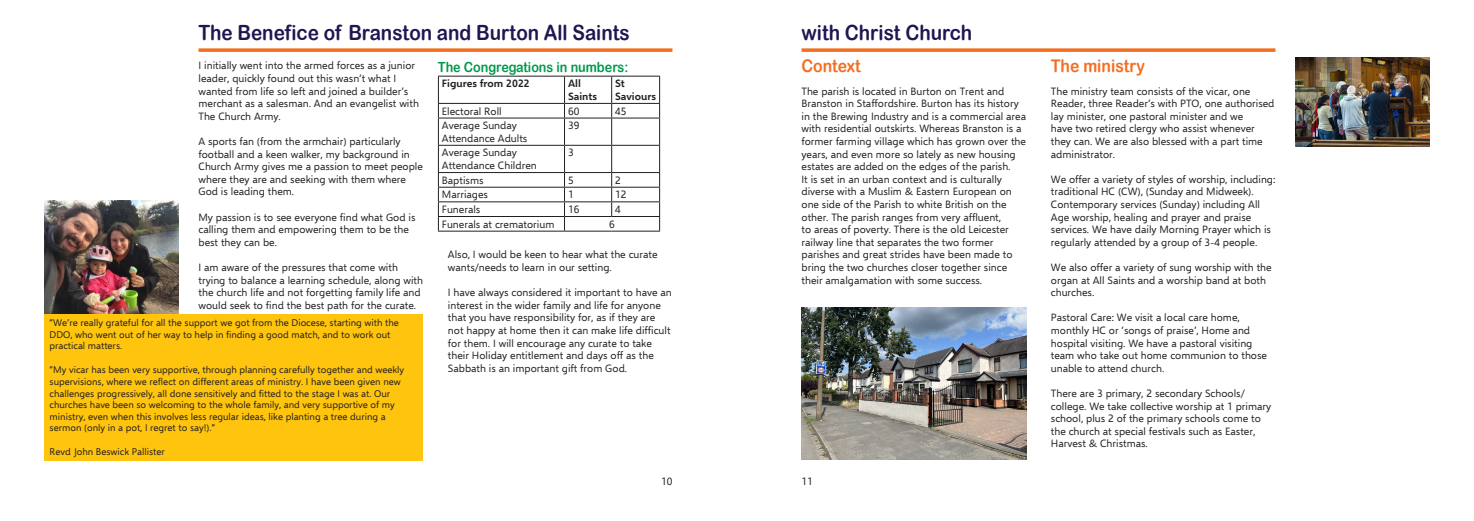
<style>
.page{position:relative;width:1474px;height:521px;background:#fff}
.page>*{position:absolute;margin:0;border:0;box-sizing:border-box;transform-origin:0 0}
.t1{font:21px "Arial Rounded MT Bold";color:#211651;scale:.9 1}
.Heading_1{font:17.5px "Arial Rounded MT Bold";color:#f36e21;scale:.9 1}
.Heading_2{font:14px "Arial Rounded MT Bold";color:#00994b;scale:.9 1}
.Body_Text{font:10.5px/12.6px "Selawik";color:#231f20}
.Body_Text-2{font:600 10.5px/12.6px "Selawik";color:#231f20}
.Body_Text-3{font:9.62px/11.5px "Selawik";color:#231f20}
</style>
<div class="page">
<svg style="left:198px;top:48px;width:474px;height:4px;background:#f47f3c"></svg>
<svg style="left:801px;top:48px;width:474px;height:4px;background:#f47f3c"></svg>
<hr style="left:438px;top:76px;width:126px;height:1px;background:#231f20">
<hr style="left:564px;top:76px;width:47px;height:1px;background:#231f20">
<hr style="left:611px;top:76px;width:49px;height:1px;background:#231f20">
<hr style="left:438px;top:103px;width:126px;height:1px;background:#231f20">
<hr style="left:564px;top:103px;width:47px;height:1px;background:#231f20">
<hr style="left:611px;top:103px;width:49px;height:1px;background:#231f20">
<hr style="left:438px;top:118px;width:126px;height:1px;background:#231f20">
<hr style="left:564px;top:118px;width:47px;height:1px;background:#231f20">
<hr style="left:611px;top:118px;width:49px;height:1px;background:#231f20">
<hr style="left:438px;top:145px;width:126px;height:1px;background:#231f20">
<hr style="left:564px;top:145px;width:47px;height:1px;background:#231f20">
<hr style="left:611px;top:145px;width:49px;height:1px;background:#231f20">
<hr style="left:438px;top:172px;width:126px;height:1px;background:#231f20">
<hr style="left:564px;top:172px;width:47px;height:1px;background:#231f20">
<hr style="left:611px;top:172px;width:49px;height:1px;background:#231f20">
<hr style="left:438px;top:187px;width:126px;height:1px;background:#231f20">
<hr style="left:564px;top:187px;width:47px;height:1px;background:#231f20">
<hr style="left:611px;top:187px;width:49px;height:1px;background:#231f20">
<hr style="left:438px;top:201px;width:126px;height:1px;background:#231f20">
<hr style="left:564px;top:201px;width:47px;height:1px;background:#231f20">
<hr style="left:611px;top:201px;width:49px;height:1px;background:#231f20">
<svg style="left:611px;top:77px;width:1px;height:139px"></svg>
<hr style="left:438px;top:216px;width:126px;height:1px;background:#231f20">
<svg style="left:438px;top:77px;width:1px;height:154px"></svg>
<hr style="left:564px;top:216px;width:47px;height:1px;background:#231f20">
<svg style="left:564px;top:77px;width:1px;height:154px"></svg>
<hr style="left:611px;top:216px;width:49px;height:1px;background:#231f20">
<svg style="left:659px;top:77px;width:1px;height:154px"></svg>
<hr style="left:438px;top:231px;width:126px;height:1px;background:#231f20">
<hr style="left:564px;top:231px;width:47px;height:1px;background:#231f20">
<hr style="left:611px;top:231px;width:49px;height:1px;background:#231f20">
<img style="left:45px;top:201px;width:134px;height:113px">
<div style="left:45px;top:314px;width:378px;height:147px;background:#fec40e"></div>
<img style="left:1295px;top:57px;width:134px;height:89px">
<img style="left:801px;top:308px;width:225px;height:152px">
<p class="t1" style="left:198px;top:20px;width:480px">The Benefice of Branston and Burton All Saints</p>
<p class="t1" style="left:801px;top:20px;width:191px">with Christ Church</p>
<p class="Heading_2" style="left:438px;top:59px;width:213px">The Congregations in numbers:</p>
<p class="Body_Text-2" style="left:442px;top:78px;width:89px">Figures from 2022</p>
<p class="Body_Text-2" style="left:568px;top:78px;width:30px">All<br>Saints</p>
<p class="Body_Text-2" style="left:615px;top:78px;width:42px">St<br>Saviours</p>
<p class="Body_Text" style="left:442px;top:105px;width:61px">Electoral Roll</p>
<p class="Body_Text" style="left:568px;top:105px;width:13px">60</p>
<p class="Body_Text" style="left:615px;top:105px;width:13px">45</p>
<p class="Body_Text" style="left:442px;top:119px;width:87px">Average Sunday<br>Attendance Adults</p>
<p class="Body_Text" style="left:568px;top:119px;width:13px">39</p>
<p class="Body_Text" style="left:442px;top:147px;width:96px">Average Sunday<br>Attendance Children</p>
<p class="Body_Text" style="left:568px;top:147px;width:7px">3</p>
<p class="Body_Text" style="left:442px;top:174px;width:43px">Baptisms</p>
<p class="Body_Text" style="left:568px;top:174px;width:7px">5</p>
<p class="Body_Text" style="left:615px;top:174px;width:7px">2</p>
<p class="Body_Text" style="left:442px;top:189px;width:48px">Marriages</p>
<p class="Body_Text" style="left:568px;top:189px;width:7px">1</p>
<p class="Body_Text" style="left:615px;top:189px;width:13px">12</p>
<p class="Body_Text" style="left:442px;top:203px;width:40px">Funerals</p>
<p class="Body_Text" style="left:568px;top:203px;width:13px">16</p>
<p class="Body_Text" style="left:615px;top:203px;width:7px">4</p>
<p class="Body_Text" style="left:442px;top:218px;width:114px">Funerals at crematorium</p>
<p class="Body_Text" style="left:609px;top:218px;width:7px">6</p>
<p class="Heading_1" style="left:801px;top:56px;width:67px">Context</p>
<p class="Body_Text" style="left:801px;top:85px;width:226px">The parish is located in Burton on Trent and Branston in Staffordshire. Burton has its history in the Brewing Industry and is a commercial area with residential outskirts. Whereas Branston is a former farming village which has grown over the years, and even more so lately as new housing estates are added on the edges of the parish.<br>It is set in an urban context and is culturally diverse with a Muslim &amp; Eastern European on one side of the Parish to white British on the other. The parish ranges from very affluent,<br>to areas of poverty. There is the old Leicester railway line that separates the two former parishes and great strides have been made to bring the two churches closer together since their amalgamation with some success.</p>
<p class="Body_Text" style="left:198px;top:60px;width:222px">I initially went into the armed forces as a junior leader, quickly found out this wasn’t what I wanted from life so left and joined a builder’s merchant as a salesman. And an evangelist with The Church Army.</p>
<p class="Body_Text" style="left:198px;top:135px;width:226px">A sports fan (from the armchair) particularly football and a keen walker, my background in Church Army gives me a passion to meet people where they are and seeking with them where God is leading them.</p>
<p class="Body_Text" style="left:198px;top:211px;width:218px">My passion is to see everyone find what God is calling them and empowering them to be the best they can be.</p>
<p class="Body_Text" style="left:198px;top:261px;width:226px">I am aware of the pressures that come with trying to balance a learning schedule, along with the church life and not forgetting family life and would seek to find the best path for the curate.</p>
<p class="Body_Text" style="left:448px;top:249px;width:211px">Also, I would be keen to hear what the curate wants/needs to learn in our setting.</p>
<p class="Body_Text" style="left:448px;top:286px;width:225px">I have always considered it important to have an interest in the wider family and life for anyone that you have responsibility for, as if they are not happy at home then it can make life difficult for them. I will encourage any curate to take their Holiday entitlement and days off as the Sabbath is an important gift from God.</p>
<p class="Body_Text-3" style="left:50px;top:317px;width:351px">“We’re really grateful for all the support we got from the Diocese, starting with the<br>DDO, who went out of her way to help in finding a good match, and to work out practical matters.</p>
<p class="Body_Text-3" style="left:50px;top:364px;width:356px">“My vicar has been very supportive, through planning carefully together and weekly supervisions, where we reflect on different areas of ministry. I have been given new challenges progressively, all done sensitively and fitted to the stage I was at. Our churches have been so welcoming to the whole family, and very supportive of my ministry, even when this involves less regular ideas, like planting a tree during a sermon (only in a pot, I regret to say!).”</p>
<p class="Body_Text-3" style="left:50px;top:446px;width:117px">Revd John Beswick Pallister</p>
<p class="Body_Text" style="left:661px;top:475px;width:13px">10</p>
<p class="Body_Text" style="left:801px;top:475px;width:13px">11</p>
<p class="Heading_1" style="left:1050px;top:56px;width:106px">The ministry</p>
<p class="Body_Text" style="left:1050px;top:85px;width:225px">The ministry team consists of the vicar, one Reader, three Reader’s with PTO, one authorised lay minister, one pastoral minister and we<br>have two retired clergy who assist whenever they can. We are also blessed with a part time administrator.</p>
<p class="Body_Text" style="left:1050px;top:173px;width:226px">We offer a variety of styles of worship, including: traditional HC (CW), (Sunday and Midweek).<br>Contemporary services (Sunday) including All Age worship, healing and prayer and praise services. We have daily Morning Prayer which is regularly attended by a group of 3-4 people.</p>
<p class="Body_Text" style="left:1050px;top:261px;width:222px">We also offer a variety of sung worship with the organ at All Saints and a worship band at both churches.</p>
<p class="Body_Text" style="left:1050px;top:312px;width:218px">Pastoral Care: We visit a local care home, monthly HC or ‘songs of praise’, Home and hospital visiting. We have a pastoral visiting team who take out home communion to those unable to attend church.</p>
<p class="Body_Text" style="left:1050px;top:387px;width:222px">There are 3 primary, 2 secondary Schools/ college. We take collective worship at 1 primary school, plus 2 of the primary schools come to the church at special festivals such as Easter, Harvest &amp; Christmas.</p>
</div>
